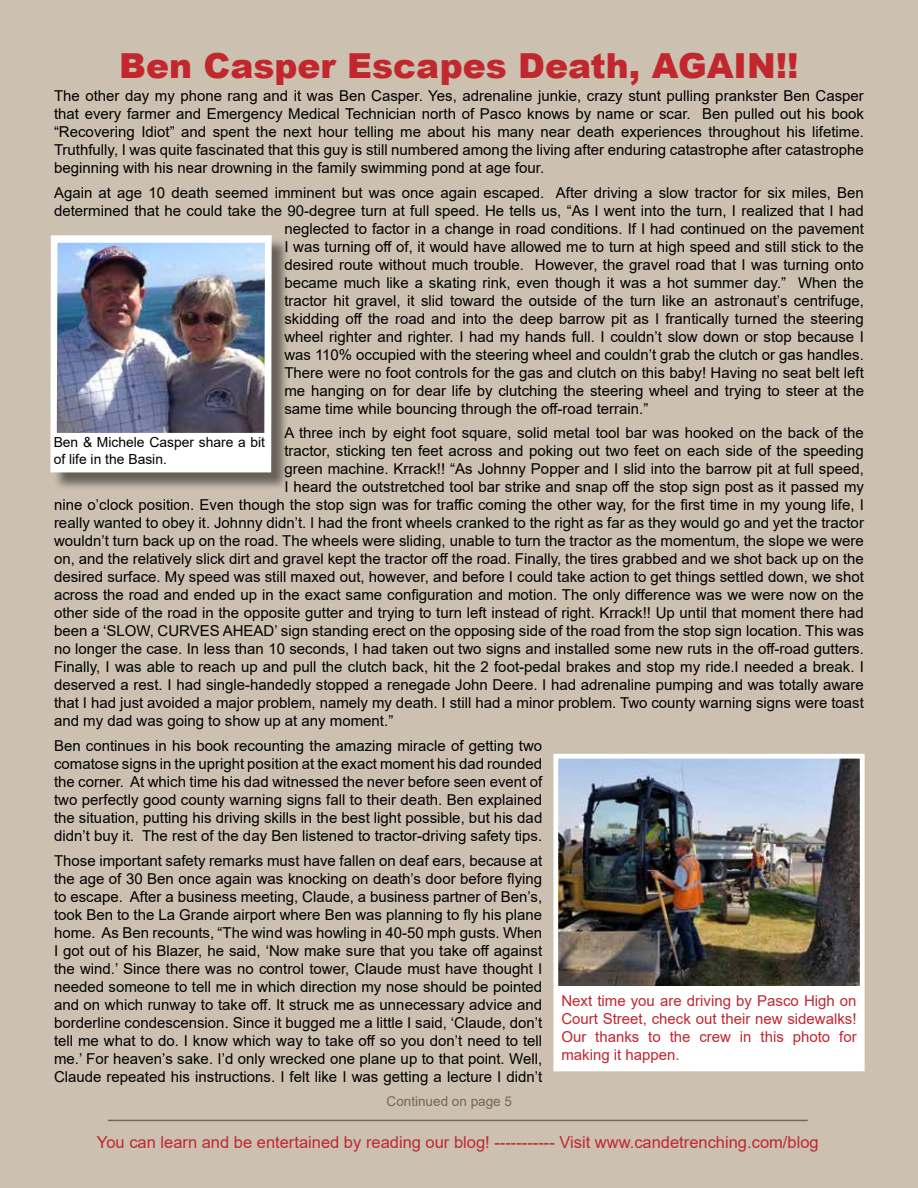
<style>
.page{position:relative;width:918px;height:1188px;background:#ccc1b1}
.page>*{position:absolute;margin:0;border:0;box-sizing:border-box;transform-origin:0 0}
.t1{font:900 34.5px "Arial";color:#c1272d}
.t2{font:16.5px "Arial";color:#c1272d}
.t3{font:15px/18px "Arial";color:#000;text-align:justify}
.t4{font:15px/18px "Arial";color:#c1272d;text-align:justify}
.t5{font:13.8px/16.6px "Arial";color:#000}
.t6{font:13.5px "Arial";color:#79654f}
</style>
<div class="page">
<hr style="left:108px;top:1120px;width:700px;height:1px;background:#79654f">
<img style="left:559px;top:760px;width:300px;height:226px">
<div style="left:553px;top:754px;width:312px;height:317px;border:5px solid #fff"></div>
<div style="left:558px;top:991px;width:302px;height:73px;background:#fff"></div>
<div style="left:53px;top:238px;width:237px;height:253px;background:#000;opacity:.5"></div>
<div style="left:51px;top:236px;width:220px;height:236px;background:#fff"></div>
<img style="left:50px;top:235px;width:222px;height:205px">
<h1 class="t1" style="left:119px;top:41px;width:681px">Ben Casper Escapes Death, AGAIN!!</h1>
<p class="t3" style="left:54px;top:87px;width:812px">The other day my phone rang and it was Ben Casper. Yes, adrenaline junkie, crazy stunt pulling prankster Ben Casper that every farmer and Emergency Medical Technician north of Pasco knows by name or scar. Ben pulled out his book “Recovering Idiot” and spent the next hour telling me about his many near death experiences throughout his lifetime.<br>Truthfully, I was quite fascinated that this guy is still numbered among the living after enduring catastrophe after catastrophe beginning with his near drowning in the family swimming pond at age four.</p>
<p class="t3" style="left:54px;top:183px;width:811px">Again at age 10 death seemed imminent but was once again escaped. After driving a slow tractor for six miles, Ben</p>
<p class="t3" style="left:54px;top:201px;width:811px">determined that he could take the 90-degree turn at full speed. He tells us, “As I went into the turn, I realized that I had</p>
<p class="t3" style="left:284px;top:219px;width:581px">neglected to factor in a change in road conditions. If I had continued on the pavement</p>
<p class="t3" style="left:284px;top:237px;width:581px">I was turning off of, it would have allowed me to turn at high speed and still stick to the</p>
<p class="t3" style="left:284px;top:255px;width:581px">desired route without much trouble. However, the gravel road that I was turning onto</p>
<p class="t3" style="left:284px;top:273px;width:581px">became much like a skating rink, even though it was a hot summer day.” When the</p>
<p class="t3" style="left:284px;top:291px;width:581px">tractor hit gravel, it slid toward the outside of the turn like an astronaut’s centrifuge,</p>
<p class="t3" style="left:284px;top:309px;width:581px">skidding off the road and into the deep barrow pit as I frantically turned the steering</p>
<p class="t3" style="left:284px;top:327px;width:581px">wheel righter and righter. I had my hands full. I couldn’t slow down or stop because I</p>
<p class="t3" style="left:284px;top:345px;width:581px">was 110% occupied with the steering wheel and couldn’t grab the clutch or gas handles.</p>
<p class="t3" style="left:284px;top:363px;width:581px">There were no foot controls for the gas and clutch on this baby! Having no seat belt left</p>
<p class="t3" style="left:284px;top:381px;width:581px">me hanging on for dear life by clutching the steering wheel and trying to steer at the</p>
<p class="t3" style="left:284px;top:399px;width:365px">same time while bouncing through the off-road terrain.”</p>
<p class="t3" style="left:284px;top:424px;width:581px">A three inch by eight foot square, solid metal tool bar was hooked on the back of the</p>
<p class="t3" style="left:284px;top:442px;width:581px">tractor, sticking ten feet across and poking out two feet on each side of the speeding</p>
<p class="t3" style="left:284px;top:460px;width:581px">green machine. Krrack!! “As Johnny Popper and I slid into the barrow pit at full speed,</p>
<p class="t3" style="left:284px;top:478px;width:581px">I heard the outstretched tool bar strike and snap off the stop sign post as it passed my</p>
<p class="t3" style="left:54px;top:496px;width:811px">nine o’clock position. Even though the stop sign was for traffic coming the other way, for the first time in my young life, I</p>
<p class="t3" style="left:54px;top:514px;width:811px">really wanted to obey it. Johnny didn’t. I had the front wheels cranked to the right as far as they would go and yet the tractor</p>
<p class="t3" style="left:54px;top:532px;width:811px">wouldn’t turn back up on the road. The wheels were sliding, unable to turn the tractor as the momentum, the slope we were</p>
<p class="t3" style="left:54px;top:550px;width:811px">on, and the relatively slick dirt and gravel kept the tractor off the road. Finally, the tires grabbed and we shot back up on the</p>
<p class="t3" style="left:54px;top:568px;width:811px">desired surface. My speed was still maxed out, however, and before I could take action to get things settled down, we shot</p>
<p class="t3" style="left:54px;top:586px;width:811px">across the road and ended up in the exact same configuration and motion. The only difference was we were now on the</p>
<p class="t3" style="left:54px;top:604px;width:811px">other side of the road in the opposite gutter and trying to turn left instead of right. Krrack!! Up until that moment there had</p>
<p class="t3" style="left:54px;top:622px;width:811px">been a ‘SLOW, CURVES AHEAD’ sign standing erect on the opposing side of the road from the stop sign location. This was</p>
<p class="t3" style="left:54px;top:640px;width:811px">no longer the case. In less than 10 seconds, I had taken out two signs and installed some new ruts in the off-road gutters.</p>
<p class="t3" style="left:54px;top:658px;width:811px">Finally, I was able to reach up and pull the clutch back, hit the 2 foot-pedal brakes and stop my ride.I needed a break. I</p>
<p class="t3" style="left:54px;top:676px;width:811px">deserved a rest. I had single-handedly stopped a renegade John Deere. I had adrenaline pumping and was totally aware</p>
<p class="t3" style="left:54px;top:694px;width:811px">that I had just avoided a major problem, namely my death. I still had a minor problem. Two county warning signs were toast</p>
<p class="t3" style="left:54px;top:712px;width:341px">and my dad was going to show up at any moment.”</p>
<p class="t3" style="left:54px;top:737px;width:490px">Ben continues in his book recounting the amazing miracle of getting two comatose signs in the upright position at the exact moment his dad rounded the corner. At which time his dad witnessed the never before seen event of two perfectly good county warning signs fall to their death. Ben explained the situation, putting his driving skills in the best light possible, but his dad didn’t buy it. The rest of the day Ben listened to tractor-driving safety tips.</p>
<p class="t3" style="left:54px;top:852px;width:490px">Those important safety remarks must have fallen on deaf ears, because at the age of 30 Ben once again was knocking on death’s door before flying to escape. After a business meeting, Claude, a business partner of Ben’s, took Ben to the La Grande airport where Ben was planning to fly his plane home. As Ben recounts, “The wind was howling in 40-50 mph gusts. When I got out of his Blazer, he said, ‘Now make sure that you take off against the wind.’ Since there was no control tower, Claude must have thought I needed someone to tell me in which direction my nose should be pointed and on which runway to take off. It struck me as unnecessary advice and borderline condescension. Since it bugged me a little I said, ‘Claude, don’t tell me what to do. I know which way to take off so you don’t need to tell me.’ For heaven’s sake. I’d only wrecked one plane up to that point. Well, Claude repeated his instructions. I felt like I was getting a lecture I didn’t</p>
<p class="t5" style="left:54px;top:434px;width:213px">Ben &amp; Michele Casper share a bit of life in the Basin.</p>
<p class="t4" style="left:561px;top:991px;width:297px">Next time you are driving by Pasco High on Court Street, check out their new sidewalks!<br>Our thanks to the crew in this photo for making it happen.</p>
<p class="t6" style="left:387px;top:1092px;width:127px">Continued on page 5</p>
<p class="t2" style="left:97px;top:1131px;width:723px">You can learn and be entertained by reading our blog! ----------- Visit www.candetrenching.com/blog</p>
</div>
